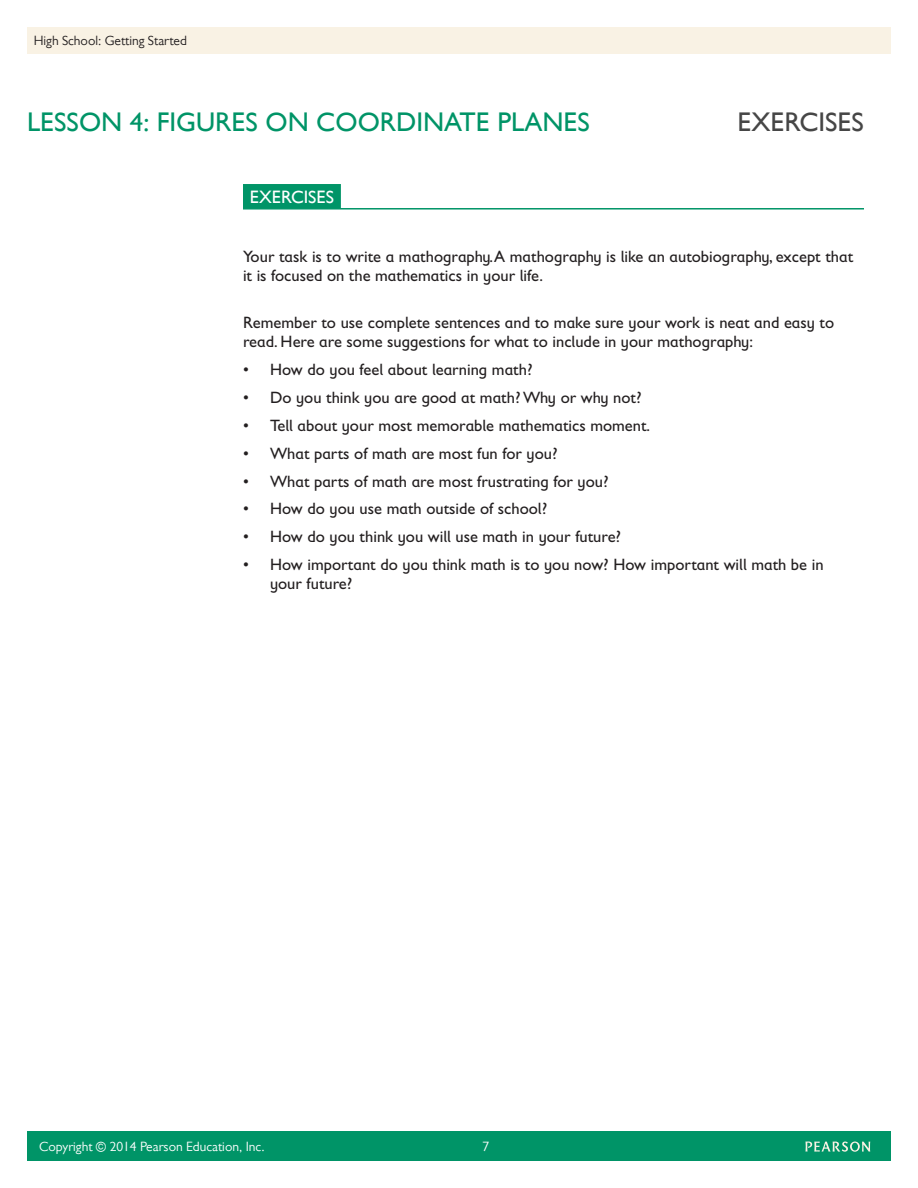
<style>
.page{position:relative;width:918px;height:1188px;background:#fff}
.page>*{position:absolute;margin:0;border:0;box-sizing:border-box;transform-origin:0 0}
.TOC_SECTION_TITLE{font:500 27px "Gill Sans MT Pro";color:#009467}
.t1{font:500 27px "Gill Sans MT Pro";color:#464646}
.Section_Header{font:500 18px "Gill Sans MT Pro";color:#fff}
.Body_Text{font:16.5px/19px "Gill Sans Infant Std";color:#231f20}
.t2{font:13.5px "Gill Sans MT Pro";color:#fff}
.t3{font:13.5px "Gill Sans MT Pro";color:#231f20}
</style>
<div class="page">
<div style="left:27px;top:27px;width:864px;height:27px;background:#f9f2e4"></div>
<div style="left:27px;top:1132px;width:864px;height:29px;background:#009467"></div>
<svg style="left:806px;top:1142px;width:64px;height:10px"></svg>
<div style="left:243px;top:184px;width:98px;height:24px;background:#009467"></div>
<hr style="left:243px;top:208px;width:621px;height:2px;background:#009467">
<p class="t3" style="left:34px;top:33px;width:155px">High School: Getting Started</p>
<p class="TOC_SECTION_TITLE" style="left:27px;top:106px;width:565px">LESSON 4: FIGURES ON COORDINATE PLANES</p>
<p class="Section_Header" style="left:250px;top:186px;width:86px">EXERCISES</p>
<h1 class="t1" style="left:737px;top:106px;width:128px">EXERCISES</h1>
<p class="Body_Text" style="left:243px;top:247px;width:612px">Your task is to write a mathography. A mathography is like an autobiography, except that it is focused on the mathematics in your life.</p>
<p class="Body_Text" style="left:243px;top:313px;width:593px">Remember to use complete sentences and to make sure your work is neat and easy to read. Here are some suggestions for what to include in your mathography:</p>
<p class="Body_Text" style="left:243px;top:359px;width:291px">• How do you feel about learning math?</p>
<p class="Body_Text" style="left:243px;top:387px;width:400px">• Do you think you are good at math? Why or why not?</p>
<p class="Body_Text" style="left:243px;top:415px;width:409px">• Tell about your most memorable mathematics moment.</p>
<p class="Body_Text" style="left:243px;top:443px;width:316px">• What parts of math are most fun for you?</p>
<p class="Body_Text" style="left:243px;top:471px;width:367px">• What parts of math are most frustrating for you?</p>
<p class="Body_Text" style="left:243px;top:499px;width:306px">• How do you use math outside of school?</p>
<p class="Body_Text" style="left:243px;top:527px;width:380px">• How do you think you will use math in your future?</p>
<p class="Body_Text" style="left:270px;top:555px;width:555px;text-indent:-27px">• How important do you think math is to you now? How important will math be in your future?</p>
<p class="t2" style="left:39px;top:1139px;width:227px">Copyright © 2014 Pearson Education, Inc.</p>
<p class="t2" style="left:483px;top:1139px;width:8px">7</p>
</div>
